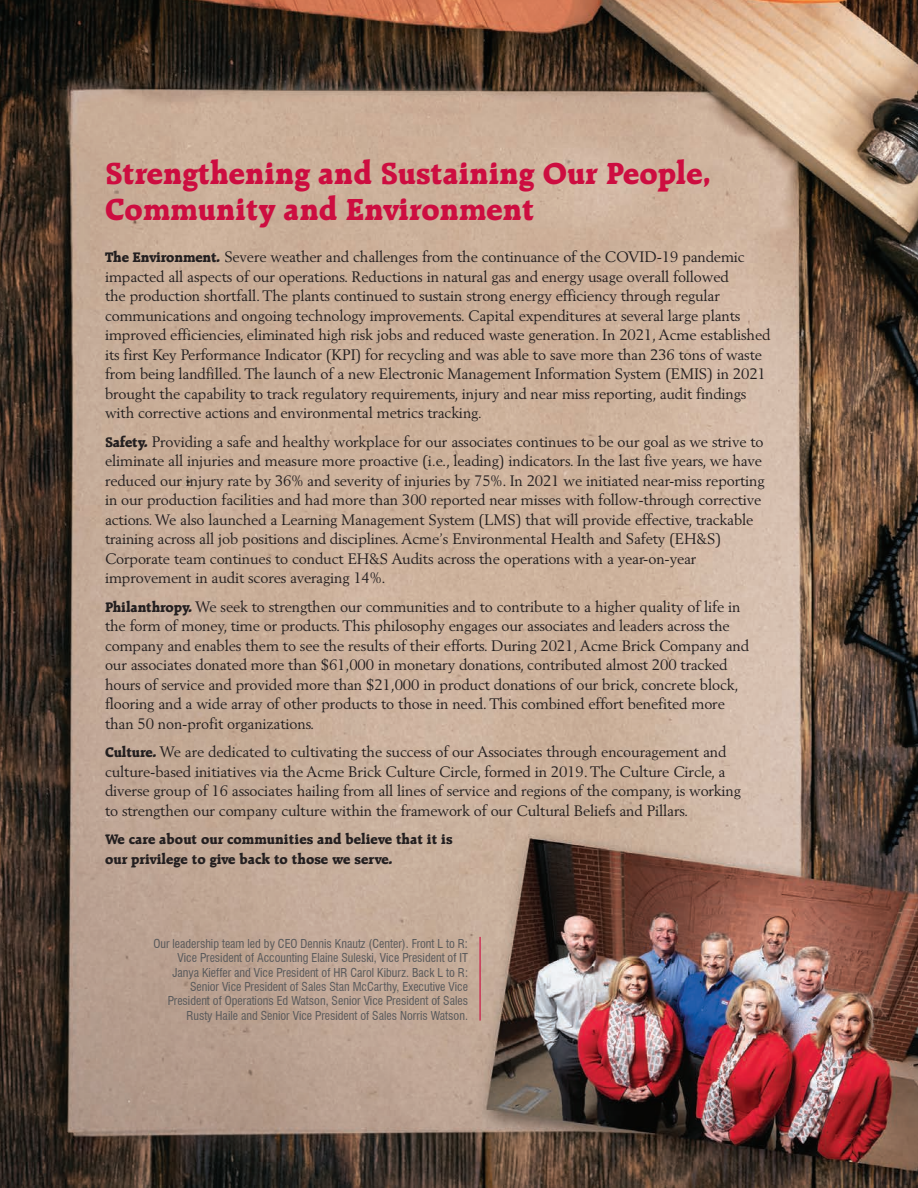
<style>
.page{position:relative;width:918px;height:1188px;background:#fff}
.page>*{position:absolute;margin:0;border:0;box-sizing:border-box;transform-origin:0 0}
.t1{font:800 33px/36px "Raleigh BT";color:#cd0d40}
.t2{font:15px/19.5px "Berling";letter-spacing:-.01em;color:#231f20}
.t3{font:800 15px/19.5px "Raleigh BT";color:#231f20}
.t4{font:condensed 12px/14.4px "Swiss 721 BT";color:#57585a;text-align:right}
.s1{font-family:"Raleigh BT";font-weight:800}
</style>
<div class="page">
<img style="left:0;top:0;width:918px;height:1188px">
<hr style="left:480px;top:937px;width:1px;height:84px;background:#cd0d40">
<p class="t1" style="left:105px;top:155px;width:608px">Strengthening and Sustaining Our People,<br>Community and Environment</p>
<p class="t2" style="left:105px;top:247px;width:667px"><span class="s1">The Environment.</span> Severe weather and challenges from the continuance of the COVID-19 pandemic impacted all aspects of our operations. Reductions in natural gas and energy usage overall followed<br>the production shortfall. The plants continued to sustain strong energy efficiency through regular communications and ongoing technology improvements. Capital expenditures at several large plants improved efficiencies, eliminated high risk jobs and reduced waste generation. In 2021, Acme established its first Key Performance Indicator (KPI) for recycling and was able to save more than 236 tons of waste from being landfilled. The launch of a new Electronic Management Information System (EMIS) in 2021 brought the capability to track regulatory requirements, injury and near miss reporting, audit findings with corrective actions and environmental metrics tracking.</p>
<p class="t2" style="left:105px;top:431px;width:661px"><span class="s1">Safety.</span> Providing a safe and healthy workplace for our associates continues to be our goal as we strive to eliminate all injuries and measure more proactive (i.e., leading) indicators. In the last five years, we have reduced our injury rate by 36% and severity of injuries by 75%. In 2021 we initiated near-miss reporting in our production facilities and had more than 300 reported near misses with follow-through corrective actions. We also launched a Learning Management System (LMS) that will provide effective, trackable training across all job positions and disciplines. Acme’s Environmental Health and Safety (EH&amp;S)<br>Corporate team continues to conduct EH&amp;S Audits across the operations with a year-on-year improvement in audit scores averaging 14%.</p>
<p class="t2" style="left:105px;top:596px;width:646px"><span class="s1">Philanthropy.</span> We seek to strengthen our communities and to contribute to a higher quality of life in the form of money, time or products. This philosophy engages our associates and leaders across the company and enables them to see the results of their efforts. During 2021, Acme Brick Company and our associates donated more than $61,000 in monetary donations, contributed almost 200 tracked hours of service and provided more than $21,000 in product donations of our brick, concrete block, flooring and a wide array of other products to those in need. This combined effort benefited more than 50 non-profit organizations.</p>
<p class="t2" style="left:105px;top:742px;width:638px"><span class="s1">Culture.</span> We are dedicated to cultivating the success of our Associates through encouragement and culture-based initiatives via the Acme Brick Culture Circle, formed in 2019. The Culture Circle, a diverse group of 16 associates hailing from all lines of service and regions of the company, is working to strengthen our company culture within the framework of our Cultural Beliefs and Pillars.</p>
<p class="t3" style="left:105px;top:829px;width:349px">We care about our communities and believe that it is our privilege to give back to those we serve.</p>
<p class="t4" style="left:153px;top:936px;width:316px">Our leadership team led by CEO Dennis Knautz (Center). Front L to R:<br>Vice President of Accounting Elaine Suleski, Vice President of IT Janya Kieffer and Vice President of HR Carol Kiburz. Back L to R:<br>Senior Vice President of Sales Stan McCarthy, Executive Vice President of Operations Ed Watson, Senior Vice President of Sales Rusty Haile and Senior Vice President of Sales Norris Watson.</p>
</div>
